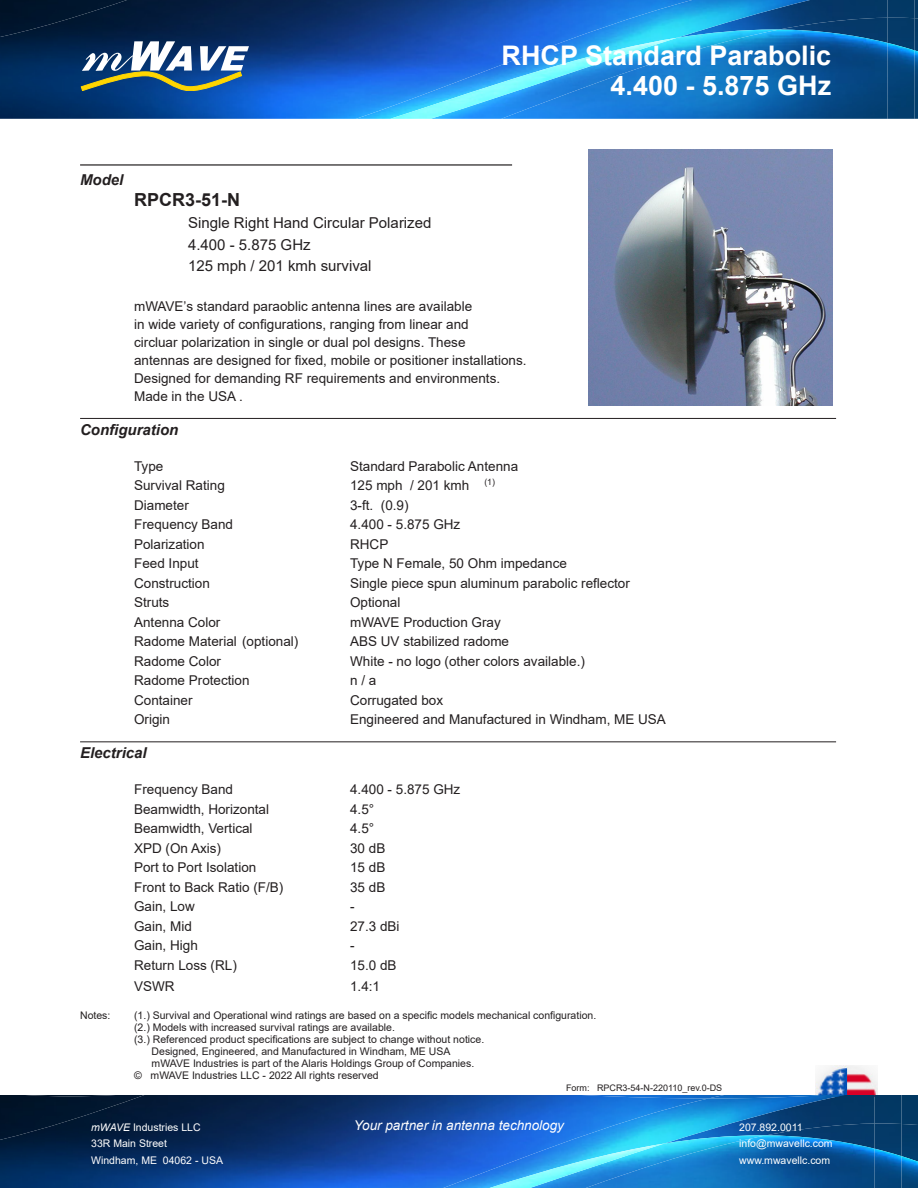
<style>
.page{position:relative;width:918px;height:1188px;background:#fff}
.page>*{position:absolute;margin:0;border:0;box-sizing:border-box;transform-origin:0 0}
.t1{font:700 27px "Arial";color:#fff}
.t2{font:700 18px "Arial";color:#231f20}
.t3{font:15px "Arial";color:#231f20}
.t4{font:italic 700 15px "Arial";color:#231f20}
.t5{font:13.5px "Arial";color:#231f20}
.t6{font:italic 13.5px "Arial";color:#fff}
.t7{font:10.5px "Arial";color:#231f20}
.t8{font:10.5px "Arial";color:#fff}
.t9{font:9px "Arial";color:#231f20}
.s1{font-style:italic}
</style>
<div class="page">
<img style="left:816px;top:1065px;width:61px;height:30px">
<img style="left:914px;top:0;width:4px;height:119px">
<img style="left:887px;top:0;width:27px;height:43px">
<svg style="left:887px;top:18px;width:27px;height:1px"></svg>
<img style="left:887px;top:43px;width:27px;height:76px">
<img style="left:0;top:0;width:356px;height:119px">
<img style="left:810px;top:0;width:77px;height:18px">
<img style="left:356px;top:0;width:454px;height:119px">
<img style="left:390px;top:38px;width:111px;height:81px">
<img style="left:779px;top:18px;width:108px;height:12px">
<img style="left:501px;top:30px;width:386px;height:89px">
<svg style="left:81px;top:41px;width:168px;height:50px"></svg>
<img style="left:901px;top:1095px;width:17px;height:61px">
<img style="left:901px;top:1156px;width:17px;height:32px">
<img style="left:875px;top:1095px;width:26px;height:54px">
<svg style="left:875px;top:1124px;width:26px;height:1px"></svg>
<img style="left:875px;top:1149px;width:26px;height:39px">
<img style="left:0;top:1095px;width:443px;height:93px">
<img style="left:845px;top:1095px;width:30px;height:29px">
<img style="left:443px;top:1095px;width:402px;height:93px">
<img style="left:490px;top:1144px;width:96px;height:44px">
<img style="left:766px;top:1124px;width:109px;height:11px">
<img style="left:586px;top:1135px;width:289px;height:53px">
<hr style="left:80px;top:164px;width:432px;height:2px;background:#231f20">
<hr style="left:80px;top:418px;width:756px;height:1px;background:#231f20">
<hr style="left:80px;top:741px;width:756px;height:1px;background:#231f20">
<img style="left:588px;top:149px;width:245px;height:257px">
<p class="t4" style="left:80px;top:170px;width:45px">Model</p>
<p class="t1" style="left:502px;top:36px;width:331px">RHCP Standard Parabolic</p>
<p class="t1" style="left:611px;top:66px;width:222px">4.400 - 5.875 GHz</p>
<p class="t2" style="left:134px;top:187px;width:108px">RPCR3-51-N</p>
<p class="t3" style="left:188px;top:212px;width:245px">Single Right Hand Circular Polarized</p>
<p class="t3" style="left:188px;top:234px;width:124px">4.400 - 5.875 GHz</p>
<p class="t3" style="left:188px;top:256px;width:185px">125 mph / 201 kmh survival</p>
<p class="t5" style="left:134px;top:297px;width:340px">mWAVE’s standard paraoblic antenna lines are available</p>
<p class="t5" style="left:134px;top:315px;width:336px">in wide variety of configurations, ranging from linear and</p>
<p class="t5" style="left:134px;top:333px;width:333px">circluar polarization in single or dual pol designs. These</p>
<p class="t5" style="left:134px;top:351px;width:394px">antennas are designed for fixed, mobile or positioner installations.</p>
<p class="t5" style="left:134px;top:369px;width:368px">Designed for demanding RF requirements and environments.</p>
<p class="t5" style="left:134px;top:387px;width:110px">Made in the USA .</p>
<p class="t4" style="left:80px;top:420px;width:100px">Configuration</p>
<p class="t5" style="left:134px;top:457px;width:31px">Type</p>
<p class="t5" style="left:350px;top:457px;width:170px">Standard Parabolic Antenna</p>
<p class="t5" style="left:134px;top:476px;width:92px">Survival Rating</p>
<p class="t5" style="left:350px;top:476px;width:147px">125 mph / 201 kmh <sup>(1)</sup></p>
<p class="t5" style="left:134px;top:496px;width:56px">Diameter</p>
<p class="t5" style="left:350px;top:496px;width:60px">3-ft. (0.9)</p>
<p class="t5" style="left:134px;top:515px;width:101px">Frequency Band</p>
<p class="t5" style="left:350px;top:515px;width:112px">4.400 - 5.875 GHz</p>
<p class="t5" style="left:134px;top:535px;width:72px">Polarization</p>
<p class="t5" style="left:350px;top:535px;width:40px">RHCP</p>
<p class="t5" style="left:134px;top:554px;width:66px">Feed Input</p>
<p class="t5" style="left:350px;top:554px;width:218px">Type N Female, 50 Ohm impedance</p>
<p class="t5" style="left:134px;top:574px;width:77px">Construction</p>
<p class="t5" style="left:350px;top:574px;width:281px">Single piece spun aluminum parabolic reflector</p>
<p class="t5" style="left:134px;top:593px;width:37px">Struts</p>
<p class="t5" style="left:350px;top:593px;width:52px">Optional</p>
<p class="t5" style="left:134px;top:613px;width:88px">Antenna Color</p>
<p class="t5" style="left:350px;top:613px;width:152px">mWAVE Production Gray</p>
<p class="t5" style="left:134px;top:632px;width:166px">Radome Material (optional)</p>
<p class="t5" style="left:350px;top:632px;width:161px">ABS UV stabilized radome</p>
<p class="t5" style="left:134px;top:652px;width:89px">Radome Color</p>
<p class="t5" style="left:350px;top:652px;width:236px">White - no logo (other colors available.)</p>
<p class="t5" style="left:134px;top:671px;width:117px">Radome Protection</p>
<p class="t5" style="left:350px;top:671px;width:28px">n / a</p>
<p class="t5" style="left:134px;top:691px;width:60px">Container</p>
<p class="t5" style="left:350px;top:691px;width:95px">Corrugated box</p>
<p class="t5" style="left:134px;top:710px;width:38px">Origin</p>
<p class="t5" style="left:350px;top:710px;width:317px">Engineered and Manufactured in Windham, ME USA</p>
<p class="t4" style="left:80px;top:743px;width:68px">Electrical</p>
<p class="t5" style="left:134px;top:780px;width:101px">Frequency Band</p>
<p class="t5" style="left:350px;top:780px;width:112px">4.400 - 5.875 GHz</p>
<p class="t5" style="left:134px;top:800px;width:137px">Beamwidth, Horizontal</p>
<p class="t5" style="left:350px;top:800px;width:26px">4.5°</p>
<p class="t5" style="left:134px;top:819px;width:120px">Beamwidth, Vertical</p>
<p class="t5" style="left:350px;top:819px;width:26px">4.5°</p>
<p class="t5" style="left:134px;top:839px;width:89px">XPD (On Axis)</p>
<p class="t5" style="left:350px;top:839px;width:37px">30 dB</p>
<p class="t5" style="left:134px;top:858px;width:124px">Port to Port Isolation</p>
<p class="t5" style="left:350px;top:858px;width:37px">15 dB</p>
<p class="t5" style="left:134px;top:878px;width:151px">Front to Back Ratio (F/B)</p>
<p class="t5" style="left:350px;top:878px;width:37px">35 dB</p>
<p class="t5" style="left:134px;top:897px;width:62px">Gain, Low</p>
<p class="t5" style="left:350px;top:897px;width:6px">-</p>
<p class="t5" style="left:134px;top:917px;width:59px">Gain, Mid</p>
<p class="t5" style="left:350px;top:917px;width:51px">27.3 dBi</p>
<p class="t5" style="left:134px;top:936px;width:65px">Gain, High</p>
<p class="t5" style="left:350px;top:936px;width:6px">-</p>
<p class="t5" style="left:134px;top:956px;width:104px">Return Loss (RL)</p>
<p class="t5" style="left:350px;top:956px;width:48px">15.0 dB</p>
<p class="t5" style="left:134px;top:977px;width:42px">VSWR</p>
<p class="t5" style="left:350px;top:977px;width:32px">1.4:1</p>
<p class="t7" style="left:80px;top:1008px;width:32px">Notes:</p>
<p class="t7" style="left:134px;top:1008px;width:464px">(1.) Survival and Operational wind ratings are based on a specific models mechanical configuration.</p>
<p class="t7" style="left:134px;top:1020px;width:262px">(2.) Models with increased survival ratings are available.</p>
<p class="t7" style="left:134px;top:1032px;width:352px">(3.) Referenced product specifications are subject to change without notice.</p>
<p class="t7" style="left:152px;top:1044px;width:300px">Designed, Engineered, and Manufactured in Windham, ME USA</p>
<p class="t7" style="left:152px;top:1056px;width:324px">mWAVE Industries is part of the Alaris Holdings Group of Companies.</p>
<p class="t7" style="left:134px;top:1068px;width:246px">© mWAVE Industries LLC - 2022 All rights reserved</p>
<p class="t9" style="left:566px;top:1082px;width:158px">Form: RPCR3-54-N-220110_rev.0-DS</p>
<p class="t6" style="left:354px;top:1117px;width:212px">Your partner in antenna technology</p>
<p class="t8" style="left:91px;top:1120px;width:111px"><span class="s1">mWAVE</span> Industries LLC</p>
<p class="t8" style="left:739px;top:1120px;width:65px">207.892.0011</p>
<p class="t8" style="left:91px;top:1136px;width:77px">33R Main Street</p>
<p class="t8" style="left:739px;top:1136px;width:95px">info@mwavellc.com</p>
<p class="t8" style="left:91px;top:1153px;width:133px">Windham, ME 04062 - USA</p>
<p class="t8" style="left:739px;top:1153px;width:93px">www.mwavellc.com</p>
</div>
